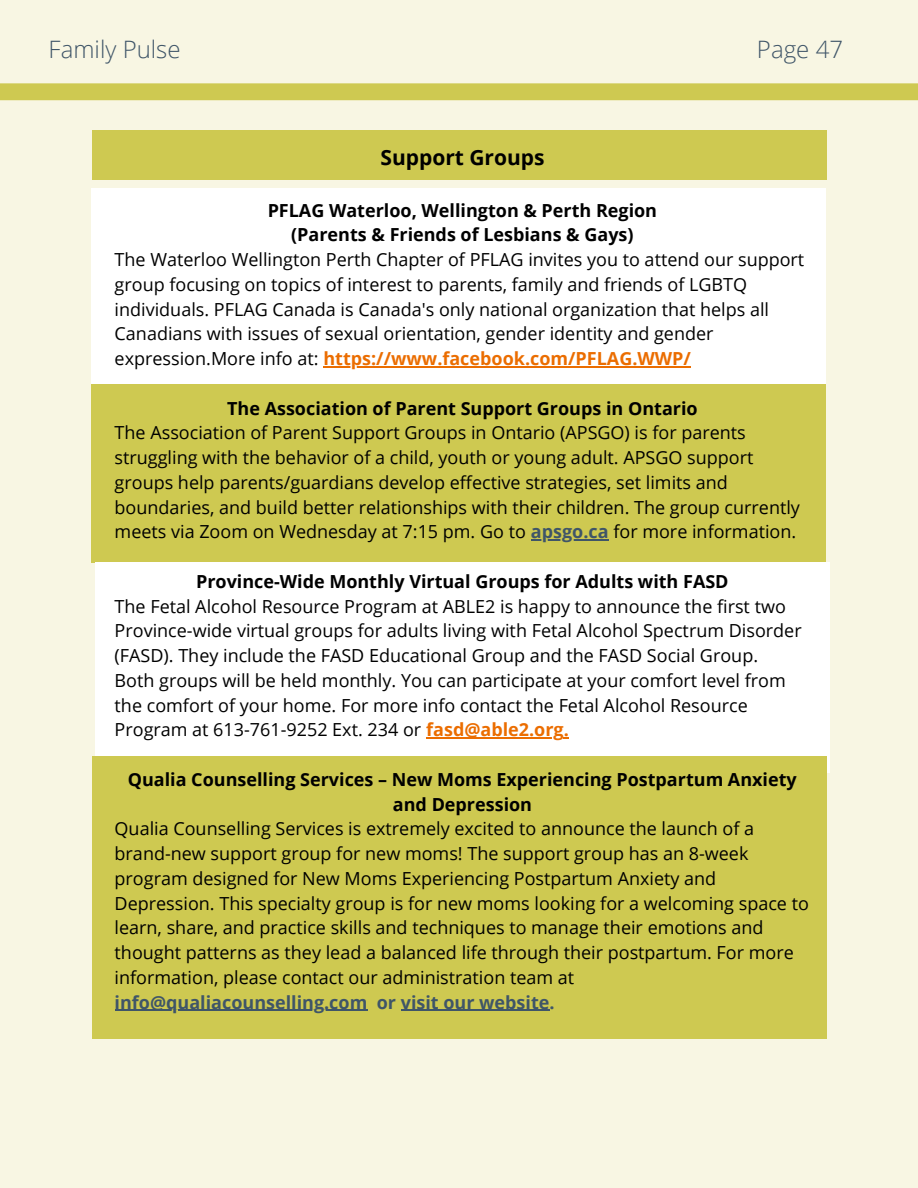
<style>
.page{position:relative;width:918px;height:1188px;background:#f8f6e3}
.page>*{position:absolute;margin:0;border:0;box-sizing:border-box;transform-origin:0 0}
.t1{font:300 24px "Open Sans";color:#3f5568}
.t2{font:700 21px "Open Sans";color:#000}
.t3{font:18px/24.8px "Open Sans";color:#000}
.t4{font:700 18px "Open Sans";color:#000}
.t5{font:700 18px "Open Sans";color:#3f5568}
.s1{font-weight:700;color:#eb6d00}
.s2{font-weight:700}
.s3{font-weight:700;color:#3f5568}
</style>
<div class="page">
<div style="left:0;top:83px;width:918px;height:17px;background:#cec951"></div>
<div style="left:92px;top:130px;width:734px;height:50px;background:#cec951"></div>
<div style="left:92px;top:189px;width:734px;height:195px;background:#fff"></div>
<div style="left:92px;top:384px;width:734px;height:178px;background:#cec951"></div>
<div style="left:95px;top:562px;width:735px;height:211px;background:#fff"></div>
<div style="left:92px;top:757px;width:734px;height:282px;background:#cec951"></div>
<hr style="left:323px;top:366px;width:368px;height:1px;background:#eb6d00">
<hr style="left:531px;top:540px;width:78px;height:1px;background:#3f5568">
<hr style="left:426px;top:738px;width:138px;height:1px;background:#eb6d00">
<hr style="left:115px;top:1010px;width:252px;height:1px;background:#3f5568">
<hr style="left:401px;top:1010px;width:149px;height:1px;background:#3f5568">
<h1 class="t1" style="left:49px;top:33px;width:133px">Family Pulse</h1>
<h1 class="t1" style="left:757px;top:33px;width:88px">Page 47</h1>
<h2 class="t2" style="left:380px;top:143px;width:166px">Support Groups</h2>
<p class="t4" style="left:268px;top:197px;width:391px">PFLAG Waterloo, Wellington &amp; Perth Region</p>
<p class="t4" style="left:291px;top:222px;width:344px">(Parents &amp; Friends of Lesbians &amp; Gays)</p>
<p class="t3" style="left:115px;top:247px;width:691px">The Waterloo Wellington Perth Chapter of PFLAG invites you to attend our support group focusing on topics of interest to parents, family and friends of LGBTQ individuals. PFLAG Canada is Canada's only national organization that helps all Canadians with issues of sexual orientation, gender identity and gender expression.More info at: <span class="s1">https://www.facebook.com/PFLAG.WWP/</span></p>
<p class="t3" style="left:115px;top:395px;width:687px;text-indent:112px"><span class="s2">The Association of Parent Support Groups in Ontario<br></span>The Association of Parent Support Groups in Ontario (APSGO) is for parents struggling with the behavior of a child, youth or young adult. APSGO support groups help parents/guardians develop effective strategies, set limits and boundaries, and build better relationships with their children. The group currently meets via Zoom on Wednesday at 7:15 pm. Go to <span class="s3">apsgo.ca</span> for more information.</p>
<p class="t3" style="left:115px;top:569px;width:689px;text-indent:81px"><span class="s2">Province-Wide Monthly Virtual Groups for Adults with FASD<br></span>The Fetal Alcohol Resource Program at ABLE2 is happy to announce the first two Province-wide virtual groups for adults living with Fetal Alcohol Spectrum Disorder (FASD). They include the FASD Educational Group and the FASD Social Group.<br>Both groups will be held monthly. You can participate at your comfort level from</p>
<p class="t3" style="left:115px;top:692px;width:635px">the comfort of your home. For more info contact the Fetal Alcohol Resource<br>Program at 613-761-9252 Ext. 234 or <span class="s1">fasd@able2.org.</span></p>
<p class="t4" style="left:128px;top:767px;width:670px">Qualia Counselling Services – New Moms Experiencing Postpartum Anxiety</p>
<p class="t4" style="left:393px;top:791px;width:141px">and Depression</p>
<p class="t3" style="left:115px;top:816px;width:641px">Qualia Counselling Services is extremely excited to announce the launch of a</p>
<p class="t3" style="left:115px;top:841px;width:696px">brand-new support group for new moms! The support group has an 8-week program designed for New Moms Experiencing Postpartum Anxiety and Depression. This specialty group is for new moms looking for a welcoming space to learn, share, and practice skills and techniques to manage their emotions and thought patterns as they lead a balanced life through their postpartum. For more information, please contact our administration team at</p>
<p class="t5" style="left:115px;top:989px;width:442px">info@qualiacounselling.com or visit our website.</p>
</div>
